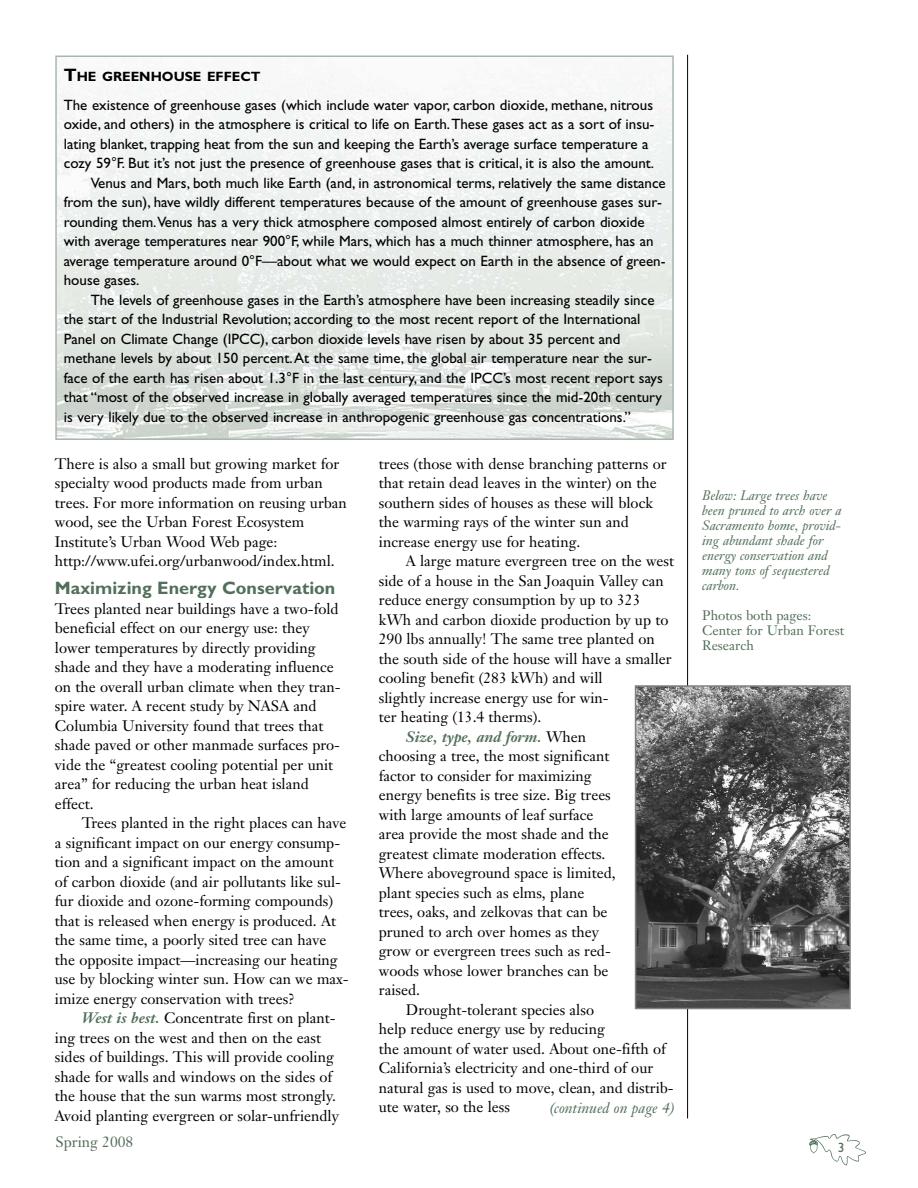
<style>
.page{position:relative;width:918px;height:1188px;background:#fff}
.page>*{position:absolute;margin:0;border:0;box-sizing:border-box;transform-origin:0 0}
.t1{font:700 18px "Gill Sans";color:#516f59}
.t2{font:15px/19.5px "Janson Text";color:#000}
.t3{font:15px "Gill Sans";color:#000}
.t4{font:italic 700 15px "Janson Text";color:#516f59}
.t5{font:italic 15px "Janson Text";color:#516f59}
.t6{font:15px "Janson Text";color:#516f59}
.t7{font:italic 13.5px/15px "Janson Text";color:#516f59}
.t8{font:13.5px/15px "Janson Text";color:#516f59}
.t9{font:700 13.5px "Gill Sans";color:#000}
.t10{font:13.5px "Gill Sans";color:#516f59}
.s1{font-size:18px}
.s2{font-weight:700;font-style:italic;color:#516f59}
.s3{font-weight:400;font-style:normal;color:#000}
</style>
<div class="page">
<hr style="left:687px;top:55px;width:1px;height:1063px;background:#000">
<img style="left:809px;top:1134px;width:57px;height:32px">
<img style="left:58px;top:74px;width:613px;height:363px">
<div style="left:55px;top:56px;width:619px;height:384px;border:2px solid #a8b7ac"></div>
<img style="left:638px;top:688px;width:210px;height:318px">
<div style="left:635px;top:685px;width:216px;height:324px;border:2px solid #808080"></div>
<p class="t9" style="left:64px;top:72px;width:198px"><span class="s1">T</span>HE GREENHOUSE EFFECT</p>
<p class="t3" style="left:64px;top:99px;width:591px">The existence of greenhouse gases (which include water vapor, carbon dioxide, methane, nitrous</p>
<p class="t3" style="left:64px;top:119px;width:592px">oxide, and others) in the atmosphere is critical to life on Earth. These gases act as a sort of insu-</p>
<p class="t3" style="left:64px;top:138px;width:586px">lating blanket, trapping heat from the sun and keeping the Earth’s average surface temperature a</p>
<p class="t3" style="left:64px;top:158px;width:592px">cozy 59°F. But it’s not just the presence of greenhouse gases that is critical, it is also the amount.</p>
<p class="t3" style="left:91px;top:177px;width:577px">Venus and Mars, both much like Earth (and, in astronomical terms, relatively the same distance</p>
<p class="t3" style="left:64px;top:197px;width:600px">from the sun), have wildly different temperatures because of the amount of greenhouse gases sur-</p>
<p class="t3" style="left:64px;top:216px;width:582px">rounding them.Venus has a very thick atmosphere composed almost entirely of carbon dioxide</p>
<p class="t3" style="left:64px;top:236px;width:591px">with average temperatures near 900°F, while Mars, which has a much thinner atmosphere, has an</p>
<p class="t3" style="left:64px;top:255px;width:603px">average temperature around 0°F—about what we would expect on Earth in the absence of green-</p>
<p class="t3" style="left:64px;top:275px;width:77px">house gases.</p>
<p class="t3" style="left:91px;top:294px;width:565px">The levels of greenhouse gases in the Earth’s atmosphere have been increasing steadily since</p>
<p class="t3" style="left:64px;top:314px;width:578px">the start of the Industrial Revolution; according to the most recent report of the International</p>
<p class="t3" style="left:64px;top:333px;width:558px">Panel on Climate Change (IPCC), carbon dioxide levels have risen by about 35 percent and</p>
<p class="t3" style="left:64px;top:353px;width:590px">methane levels by about 150 percent. At the same time, the global air temperature near the sur-</p>
<p class="t3" style="left:64px;top:372px;width:601px">face of the earth has risen about 1.3°F in the last century, and the IPCC’s most recent report says</p>
<p class="t3" style="left:64px;top:392px;width:600px">that “most of the observed increase in globally averaged temperatures since the mid-20th century</p>
<p class="t3" style="left:64px;top:411px;width:569px">is very likely due to the observed increase in anthropogenic greenhouse gas concentrations.”</p>
<p class="t2" style="left:55px;top:455px;width:293px">There is also a small but growing market for specialty wood products made from urban trees. For more information on reusing urban wood, see the Urban Forest Ecosystem Institute’s Urban Wood Web page: http://www.ufei.org/urbanwood/index.html.</p>
<p class="t1" style="left:55px;top:582px;width:282px">Maximizing Energy Conservation</p>
<p class="t2" style="left:55px;top:600px;width:287px">Trees planted near buildings have a two-fold beneficial effect on our energy use: they lower temperatures by directly providing shade and they have a moderating influence on the overall urban climate when they tran&shy;spire water. A recent study by NASA and Columbia University found that trees that shade paved or other manmade surfaces pro&shy;vide the “greatest cooling potential per unit area” for reducing the urban heat island effect.</p>
<p class="t2" style="left:55px;top:815px;width:295px;text-indent:27px">Trees planted in the right places can have a significant impact on our energy consump&shy;tion and a significant impact on the amount of carbon dioxide (and air pollutants like sul&shy;fur dioxide and ozone-forming compounds) that is released when energy is produced. At the same time, a poorly sited tree can have the opposite impact—increasing our heating use by blocking winter sun. How can we max&shy;imize energy conservation with trees?</p>
<p class="t2" style="left:55px;top:1010px;width:286px;text-indent:27px"><span class="s2">West is best.</span> Concentrate first on plant&shy;ing trees on the west and then on the east sides of buildings. This will provide cooling shade for walls and windows on the sides of the house that the sun warms most strongly.<br>Avoid planting evergreen or solar-unfriendly</p>
<p class="t6" style="left:55px;top:1136px;width:79px">Spring 2008</p>
<p class="t2" style="left:379px;top:455px;width:289px">trees (those with dense branching patterns or that retain dead leaves in the winter) on the southern sides of houses as these will block the warming rays of the winter sun and increase energy use for heating.</p>
<p class="t2" style="left:406px;top:553px;width:270px">A large mature evergreen tree on the west</p>
<p class="t2" style="left:379px;top:572px;width:286px">side of a house in the San Joaquin Valley can</p>
<p class="t2" style="left:379px;top:592px;width:263px">reduce energy consumption by up to 323</p>
<p class="t2" style="left:379px;top:611px;width:291px">kWh and carbon dioxide production by up to</p>
<p class="t2" style="left:379px;top:631px;width:277px">290 lbs annually! The same tree planted on</p>
<p class="t2" style="left:379px;top:650px;width:294px">the south side of the house will have a smaller</p>
<p class="t2" style="left:379px;top:670px;width:225px">cooling benefit (283 kWh) and will</p>
<p class="t2" style="left:379px;top:689px;width:231px">slightly increase energy use for win-</p>
<p class="t2" style="left:379px;top:709px;width:164px">ter heating (13.4 therms).</p>
<p class="t4" style="left:406px;top:731px;width:182px">Size, type, and form. <span class="s3">When</span></p>
<p class="t2" style="left:379px;top:748px;width:232px">choosing a tree, the most significant</p>
<p class="t2" style="left:379px;top:767px;width:214px">factor to consider for maximizing</p>
<p class="t2" style="left:379px;top:787px;width:233px">energy benefits is tree size. Big trees</p>
<p class="t2" style="left:379px;top:806px;width:216px">with large amounts of leaf surface</p>
<p class="t2" style="left:379px;top:826px;width:232px">area provide the most shade and the</p>
<p class="t2" style="left:379px;top:845px;width:228px">greatest climate moderation effects.</p>
<p class="t2" style="left:379px;top:865px;width:238px">Where aboveground space is limited,</p>
<p class="t2" style="left:379px;top:884px;width:207px">plant species such as elms, plane</p>
<p class="t2" style="left:379px;top:904px;width:230px">trees, oaks, and zelkovas that can be</p>
<p class="t2" style="left:379px;top:923px;width:222px">pruned to arch over homes as they</p>
<p class="t2" style="left:379px;top:943px;width:233px">grow or evergreen trees such as red-</p>
<p class="t2" style="left:379px;top:962px;width:231px">woods whose lower branches can be</p>
<p class="t2" style="left:379px;top:982px;width:43px">raised.</p>
<p class="t2" style="left:406px;top:1001px;width:190px">Drought-tolerant species also</p>
<p class="t2" style="left:379px;top:1021px;width:228px">help reduce energy use by reducing</p>
<p class="t2" style="left:379px;top:1040px;width:289px">the amount of water used. About one-fifth of</p>
<p class="t2" style="left:379px;top:1060px;width:276px">California’s electricity and one-third of our</p>
<p class="t2" style="left:379px;top:1079px;width:296px">natural gas is used to move, clean, and distrib-</p>
<p class="t2" style="left:379px;top:1099px;width:133px">ute water, so the less</p>
<p class="t5" style="left:549px;top:1102px;width:127px">(continued on page 4)</p>
<p class="t7" style="left:702px;top:490px;width:141px">Below: Large trees have been pruned to arch over a<br>Sacramento home, provid&shy;ing abundant shade for energy conservation and many tons of sequestered carbon.</p>
<p class="t8" style="left:702px;top:609px;width:143px">Photos both pages:<br>Center for Urban Forest<br>Research</p>
<p class="t10" style="left:838px;top:1143px;width:8px">3</p>
</div>
